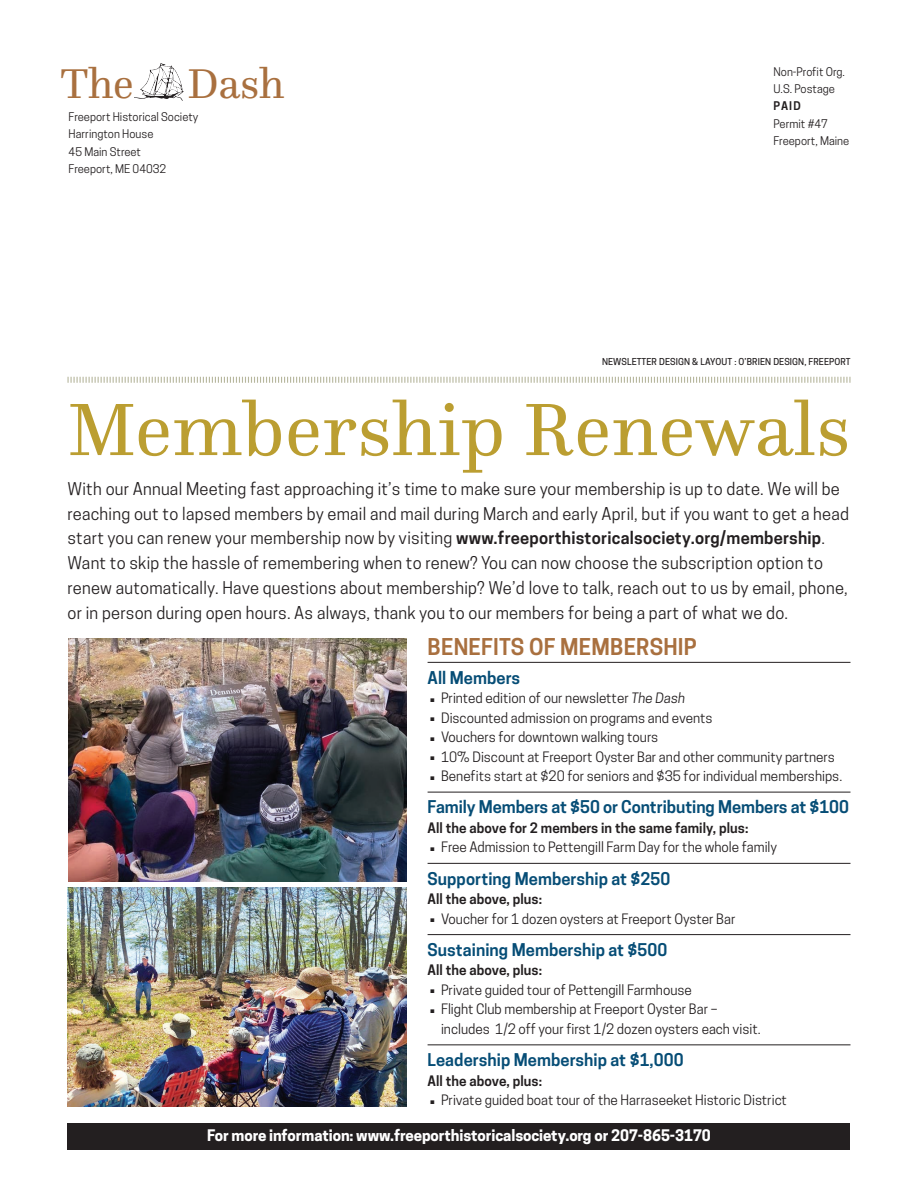
<style>
.page{position:relative;width:918px;height:1188px;background:#fff}
.page>*{position:absolute;margin:0;border:0;box-sizing:border-box;transform-origin:0 0}
.t1{font:77.25px "Questa";letter-spacing:.01em;color:#bb9e31}
.t2{font:43.35px "Questa";color:#a9703f}
.t3{font:600 21.75px "Cooper Hewitt";letter-spacing:.01em;color:#a9703f}
.t4{font:16.5px/24.8px "Cooper Hewitt";letter-spacing:.015em;color:#231f20}
.t5{font:600 16.5px "Cooper Hewitt";letter-spacing:.005em;color:#064d76}
.t6{font:700 15px "Cooper Hewitt";letter-spacing:-.005em;color:#fff}
.t7{font:13.5px/19.5px "Cooper Hewitt";color:#231f20}
.t8{font:600 13.5px "Cooper Hewitt";letter-spacing:.005em;color:#231f20}
.t9{font:11.25px/17.2px "Cooper Hewitt";color:#231f20}
.t10{font:600 11.25px "Cooper Hewitt";color:#231f20}
.t11{font:500 9px "Cooper Hewitt";letter-spacing:.01em;color:#231f20}
.s1{font-weight:600}
.s2{font-style:italic}
</style>
<div class="page">
<svg style="left:67px;top:376px;width:784px;height:7px"></svg>
<svg style="left:135px;top:63px;width:49px;height:38px"></svg>
<div style="left:68px;top:1123px;width:782px;height:27px;background:#231f20"></div>
<img style="left:68px;top:887px;width:339px;height:220px">
<img style="left:69px;top:639px;width:338px;height:242px">
<hr style="left:428px;top:662px;width:422px;height:1px;background:#231f20">
<hr style="left:428px;top:792px;width:422px;height:1px;background:#231f20">
<hr style="left:428px;top:863px;width:422px;height:1px;background:#231f20">
<hr style="left:428px;top:934px;width:422px;height:1px;background:#231f20">
<hr style="left:428px;top:1044px;width:422px;height:1px;background:#231f20">
<h2 class="t2" style="left:60px;top:56px;width:226px">The Dash</h2>
<p class="t9" style="left:69px;top:108px;width:131px">Freeport Historical Society<br>Harrington House<br>45 Main Street<br>Freeport, ME 04032</p>
<p class="t9" style="left:773px;top:63px;width:73px">Non-Profit Org.<br>U.S. Postage</p>
<p class="t10" style="left:773px;top:100px;width:29px">PAID</p>
<p class="t9" style="left:773px;top:115px;width:77px">Permit #47<br>Freeport, Maine</p>
<p class="t11" style="left:602px;top:356px;width:250px">NEWSLETTER DESIGN &amp; LAYOUT : O’BRIEN DESIGN, FREEPORT</p>
<h1 class="t1" style="left:68px;top:381px;width:785px">Membership Renewals</h1>
<p class="t4" style="left:68px;top:476px;width:783px">With our Annual Meeting fast approaching it’s time to make sure your membership is up to date. We will be reaching out to lapsed members by email and mail during March and early April, but if you want to get a head start you can renew your membership now by visiting <span class="s1">www.freeporthistoricalsociety.org/membership</span>.<br>Want to skip the hassle of remembering when to renew? You can now choose the subscription option to renew automatically. Have questions about membership? We’d love to talk, reach out to us by email, phone, or in person during open hours. As always, thank you to our members for being a part of what we do.</p>
<h3 class="t3" style="left:428px;top:634px;width:271px">BENEFITS OF MEMBERSHIP</h3>
<p class="t5" style="left:428px;top:668px;width:94px">All Members</p>
<p class="t7" style="left:431px;top:688px;width:256px">■ Printed edition of our newsletter <span class="s2">The Dash</span></p>
<p class="t7" style="left:431px;top:708px;width:284px">■ Discounted admission on programs and events</p>
<p class="t7" style="left:431px;top:727px;width:229px">■ Vouchers for downtown walking tours</p>
<p class="t7" style="left:431px;top:747px;width:406px">■ 10% Discount at Freeport Oyster Bar and other community partners</p>
<p class="t7" style="left:431px;top:766px;width:413px">■ Benefits start at $20 for seniors and $35 for individual memberships.</p>
<p class="t5" style="left:428px;top:798px;width:423px">Family Members at $50 or Contributing Members at $100</p>
<p class="t8" style="left:428px;top:820px;width:322px">All the above for 2 members in the same family, plus:</p>
<p class="t7" style="left:431px;top:838px;width:348px">■ Free Admission to Pettengill Farm Day for the whole family</p>
<p class="t5" style="left:428px;top:869px;width:244px">Supporting Membership at $250</p>
<p class="t8" style="left:428px;top:891px;width:116px">All the above, plus:</p>
<p class="t7" style="left:431px;top:909px;width:306px">■ Voucher for 1 dozen oysters at Freeport Oyster Bar</p>
<p class="t5" style="left:428px;top:940px;width:241px">Sustaining Membership at $500</p>
<p class="t8" style="left:428px;top:962px;width:116px">All the above, plus:</p>
<p class="t7" style="left:431px;top:980px;width:263px">■ Private guided tour of Pettengill Farmhouse</p>
<p class="t7" style="left:441px;top:1000px;width:321px;text-indent:-10px">■ Flight Club membership at Freeport Oyster Bar – includes 1/2 off your first 1/2 dozen oysters each visit.</p>
<p class="t5" style="left:428px;top:1050px;width:258px">Leadership Membership at $1,000</p>
<p class="t8" style="left:428px;top:1073px;width:116px">All the above, plus:</p>
<p class="t7" style="left:431px;top:1090px;width:358px">■ Private guided boat tour of the Harraseeket Historic District</p>
<p class="t6" style="left:207px;top:1126px;width:505px">For more information: www.freeporthistoricalsociety.org or 207-865-3170</p>
</div>
